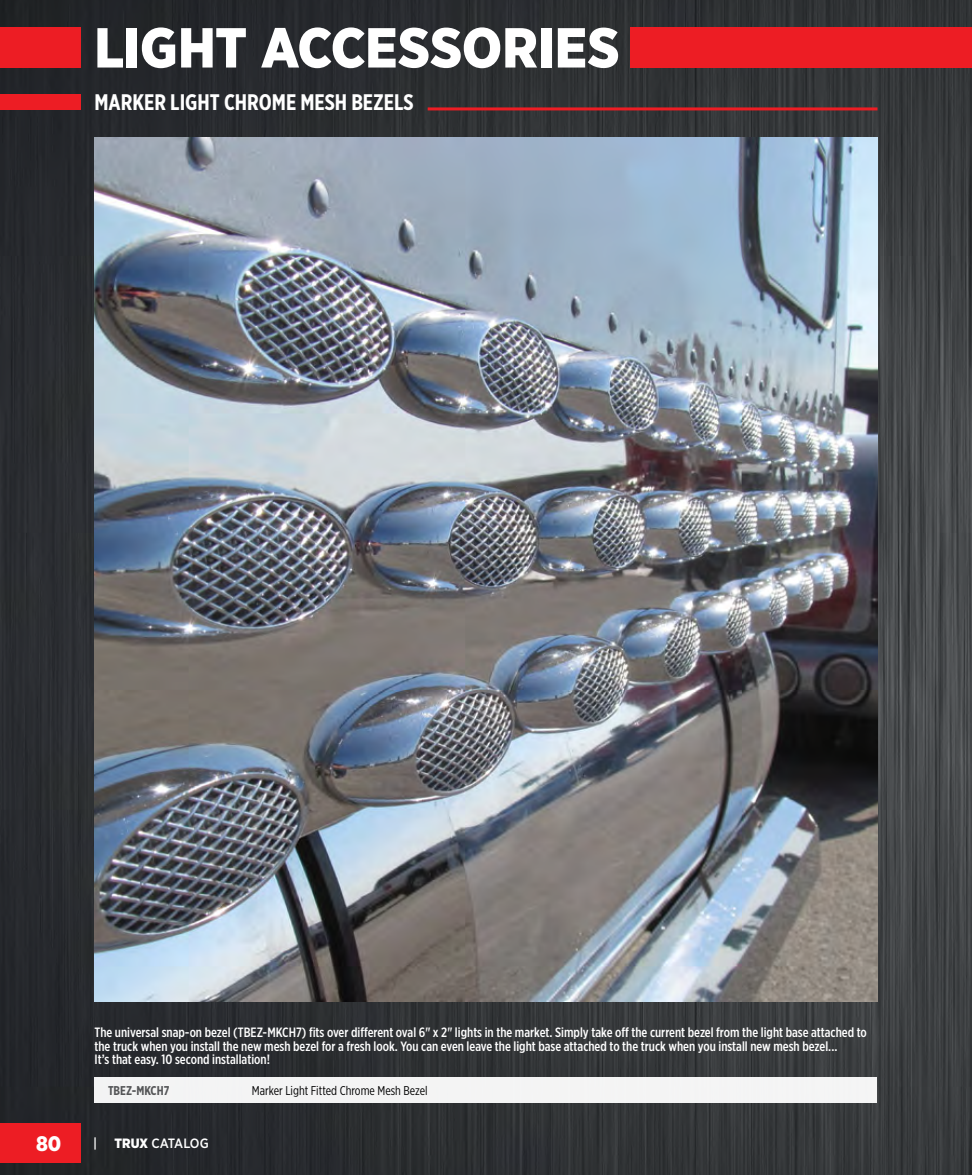
<style>
.page{position:relative;width:972px;height:1175px;background:#fff}
.page>*{position:absolute;margin:0;border:0;box-sizing:border-box;transform-origin:0 0}
.t1{font:900 56.25px "Gotham Narrow";letter-spacing:.005em;color:#fff}
.t2{font:700 22.5px "Gotham X Narrow";color:#fff}
.t3{font:900 21px "Gotham Narrow";color:#fff}
.t4{font:500 13.5px/13.5px "Gotham X Narrow";color:#fff}
.t5{font:500 13.5px "Gotham Narrow";letter-spacing:-.02em;color:#fff}
.t6{font:12.75px "Gotham X Narrow";color:#000}
.t7{font:700 12.75px "Gotham X Narrow";color:#58595b}
.s1{font-weight:900}
</style>
<div class="page">
<img style="left:0;top:0;width:972px;height:1174px">
<div style="left:0;top:1122px;width:81px;height:40px;background:#ed1d24"></div>
<img style="left:94px;top:137px;width:784px;height:864px">
<div style="left:0;top:94px;width:81px;height:16px;background:#ed1d24"></div>
<div style="left:0;top:27px;width:81px;height:41px;background:#ed1d24"></div>
<div style="left:630px;top:27px;width:342px;height:41px;background:#ed1d24"></div>
<hr style="left:428px;top:107px;width:450px;height:3px;background:#ed1d24">
<div style="left:94px;top:1077px;width:784px;height:25px;background:#f4f4f4"></div>
<h1 class="t1" style="left:94px;top:11px;width:527px">LIGHT ACCESSORIES</h1>
<h2 class="t2" style="left:94px;top:89px;width:321px">MARKER LIGHT CHROME MESH BEZELS</h2>
<p class="t4" style="left:94px;top:1025px;width:774px">The universal snap-on bezel (TBEZ-MKCH7) fits over different oval 6" x 2" lights in the market. Simply take off the current bezel from the light base attached to the truck when you install the new mesh bezel for a fresh look. You can even leave the light base attached to the truck when you install new mesh bezel...<br>It’s that easy. 10 second installation!</p>
<p class="t7" style="left:108px;top:1083px;width:63px">TBEZ-MKCH7</p>
<p class="t6" style="left:252px;top:1083px;width:177px">Marker Light Fitted Chrome Mesh Bezel</p>
<h3 class="t3" style="left:36px;top:1129px;width:27px">80</h3>
<p class="t5" style="left:93px;top:1134px;width:6px">|</p>
<p class="t5" style="left:115px;top:1134px;width:96px"><span class="s1">TRUX</span> CATALOG</p>
</div>
